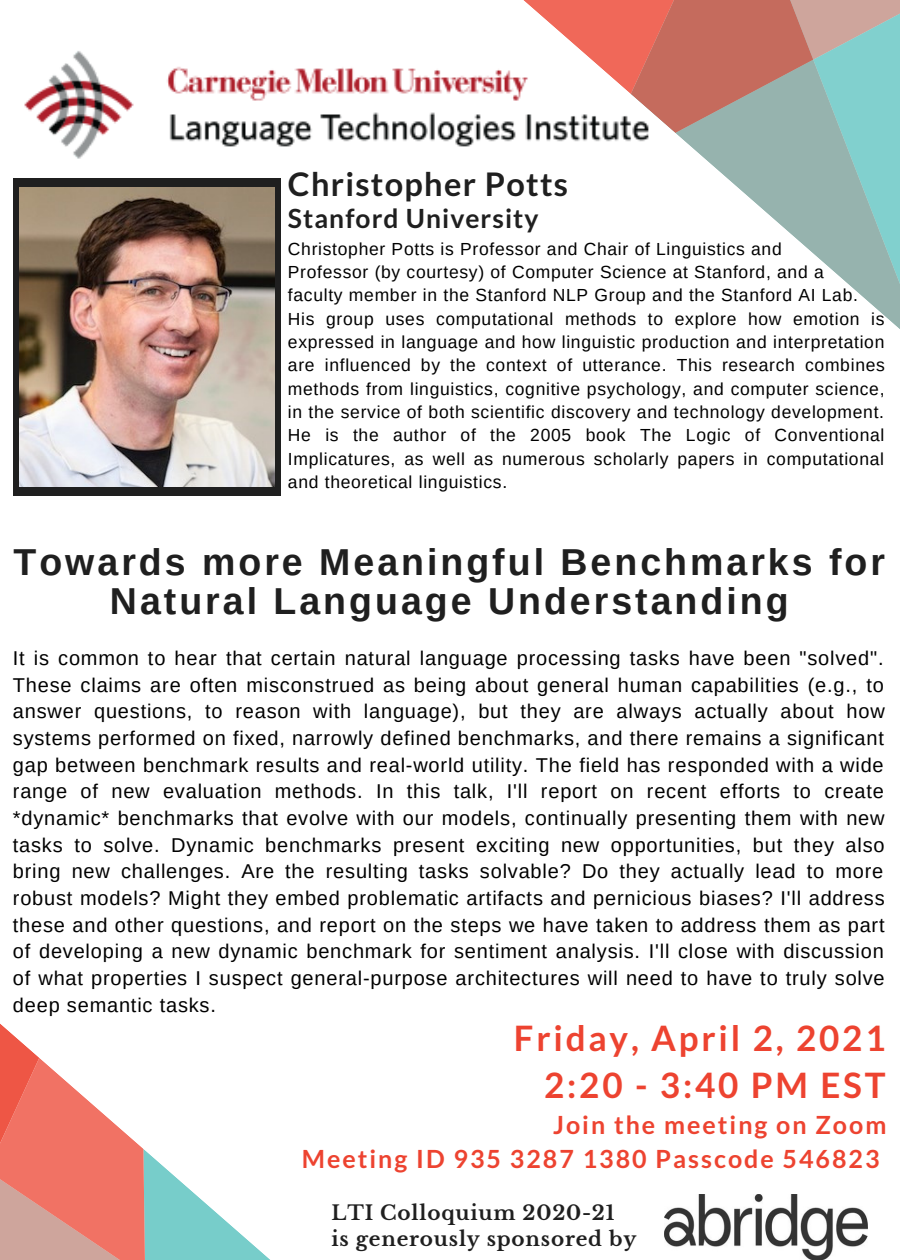
<style>
.page{position:relative;width:900px;height:1260px;background:#fff}
.page>*{position:absolute;margin:0;border:0;box-sizing:border-box;transform-origin:0 0}
.t1{font:700 37.5px/39.5px "Arimo";letter-spacing:.08em;color:#1f1f1f;text-align:center}
.t2{font:700 35px "Lato";letter-spacing:.08em;color:#ed4330}
.t3{font:700 32.5px "Lato";letter-spacing:.04em;color:#1f1f1f}
.t4{font:700 26.5px "Lato";letter-spacing:.04em;color:#1f1f1f}
.t5{font:700 25px "Lato";letter-spacing:.08em;color:#ed4330}
.t6{font:20px/26.8px "Arimo";letter-spacing:.04em;color:#000;text-align:justify}
.t7{font:700 20px "Libre Baskerville";letter-spacing:.04em;color:#1f1f1f}
.t8{font:17.5px/23.2px "Arimo";letter-spacing:.04em;color:#000;text-align:justify}
</style>
<div class="page">
<svg style="left:724px;top:175px;width:32px;height:28px"></svg>
<svg style="left:756px;top:101px;width:144px;height:228px"></svg>
<svg style="left:657px;top:101px;width:221px;height:74px;background:#a3bab5"></svg>
<svg style="left:523px;top:0;width:377px;height:101px;background:#b98d83"></svg>
<svg style="left:0;top:1024px;width:270px;height:236px"></svg>
<img style="left:24px;top:17px;width:633px;height:174px">
<div style="left:13px;top:178px;width:267px;height:317px;background:#1f1f1f"></div>
<img style="left:665px;top:1195px;width:202px;height:65px">
<img style="left:19px;top:188px;width:255px;height:298px">
<p class="t3" style="left:288px;top:164px;width:282px">Christopher Potts</p>
<p class="t4" style="left:288px;top:202px;width:252px">Stanford University</p>
<p class="t8" style="left:288px;top:237px;width:495px">Christopher Potts is Professor and Chair of Linguistics and</p>
<p class="t8" style="left:288px;top:260px;width:537px">Professor (by courtesy) of Computer Science at Stanford, and a</p>
<p class="t8" style="left:288px;top:284px;width:572px">faculty member in the Stanford NLP Group and the Stanford AI Lab.</p>
<p class="t8" style="left:288px;top:307px;width:599px">His group uses computational methods to explore how emotion is expressed in language and how linguistic production and interpretation are influenced by the context of utterance. This research combines methods from linguistics, cognitive psychology, and computer science, in the service of both scientific discovery and technology development.<br>He is the author of the 2005 book The Logic of Conventional Implicatures, as well as numerous scholarly papers in computational and theoretical linguistics.</p>
<p class="t1" style="left:14px;top:542px;width:873px">Towards more Meaningful Benchmarks for<br>Natural Language Understanding</p>
<p class="t6" style="left:13px;top:645px;width:873px">It is common to hear that certain natural language processing tasks have been "solved".<br>These claims are often misconstrued as being about general human capabilities (e.g., to answer questions, to reason with language), but they are always actually about how systems performed on fixed, narrowly defined benchmarks, and there remains a significant gap between benchmark results and real-world utility. The field has responded with a wide range of new evaluation methods. In this talk, I'll report on recent efforts to create *dynamic* benchmarks that evolve with our models, continually presenting them with new tasks to solve. Dynamic benchmarks present exciting new opportunities, but they also bring new challenges. Are the resulting tasks solvable? Do they actually lead to more robust models? Might they embed problematic artifacts and pernicious biases? I'll address these and other questions, and report on the steps we have taken to address them as part of developing a new dynamic benchmark for sentiment analysis. I'll close with discussion of what properties I suspect general-purpose architectures will need to have to truly solve deep semantic tasks.</p>
<p class="t2" style="left:514px;top:1017px;width:373px">Friday, April 2, 2021</p>
<p class="t2" style="left:544px;top:1064px;width:343px">2:20 - 3:40 PM EST</p>
<p class="t5" style="left:553px;top:1109px;width:335px">Join the meeting on Zoom</p>
<p class="t5" style="left:302px;top:1143px;width:579px">Meeting ID 935 3287 1380 Passcode 546823</p>
<p class="t7" style="left:332px;top:1201px;width:284px">LTI Colloquium 2020-21</p>
<p class="t7" style="left:332px;top:1227px;width:306px">is generously sponsored by</p>
</div>
